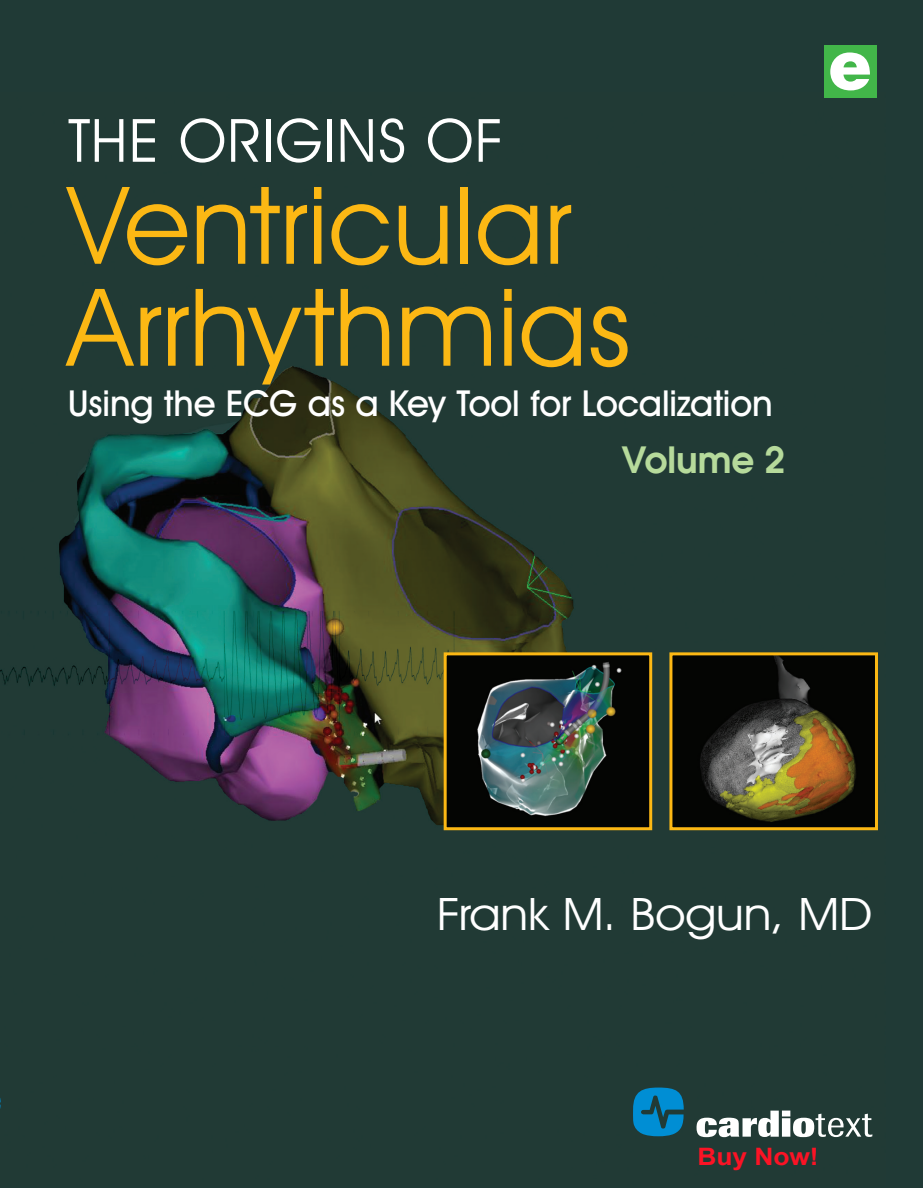
<style>
.page{position:relative;width:923px;height:1188px;background:#fff}
.page>*{position:absolute;margin:0;border:0;box-sizing:border-box;transform-origin:0 0}
.t1{font:108px/102px "Avant Garde IT Cby BT";letter-spacing:.01em;color:#fcb814}
.t2{font:60px "Avant Garde IT Cby BT";letter-spacing:.02em;color:#fff}
.t3{font:45px "Avant Garde IT Cby BT";letter-spacing:-.005em;color:#fff;scale:1.1 1}
.t4{font:500 36px "Avant Garde IT Cby BT";letter-spacing:-.005em;color:#fff}
.t5{font:600 36px "Avant Garde";color:#b6da9b}
.t6{font:700 24px "Arial";letter-spacing:-.005em;color:#fb1325;scale:1.1 1}
</style>
<div class="page">
<div style="left:0;top:0;width:922px;height:1188px;background:#203a36"></div>
<img style="left:0;top:92px;width:878px;height:1046px">
<svg style="left:696px;top:1111px;width:176px;height:26px"></svg>
<svg style="left:633px;top:1088px;width:50px;height:48px"></svg>
<img style="left:447px;top:656px;width:201px;height:170px">
<div style="left:443px;top:652px;width:209px;height:178px;border:3px solid #fcb814"></div>
<img style="left:673px;top:656px;width:200px;height:170px">
<div style="left:669px;top:652px;width:208px;height:178px;border:3px solid #fcb814"></div>
<div style="left:823px;top:45px;width:53px;height:53px;background:#42b649"></div>
<svg style="left:830px;top:52px;width:39px;height:38px"></svg>
<svg style="left:0;top:1092px;width:1px;height:23px"></svg>
<h2 class="t2" style="left:68px;top:104px;width:437px">THE ORIGINS OF</h2>
<h1 class="t1" style="left:68px;top:174px;width:563px">Ventricular<br>Arrhythmias</h1>
<p class="t4" style="left:68px;top:382px;width:706px">Using the ECG as a Key Tool for Localization</p>
<p class="t5" style="left:621px;top:436px;width:165px">Volume 2</p>
<p class="t3" style="left:436px;top:887px;width:397px">Frank M. Bogun, MD</p>
<p class="t6" style="left:697px;top:1140px;width:112px">Buy Now!</p>
</div>
